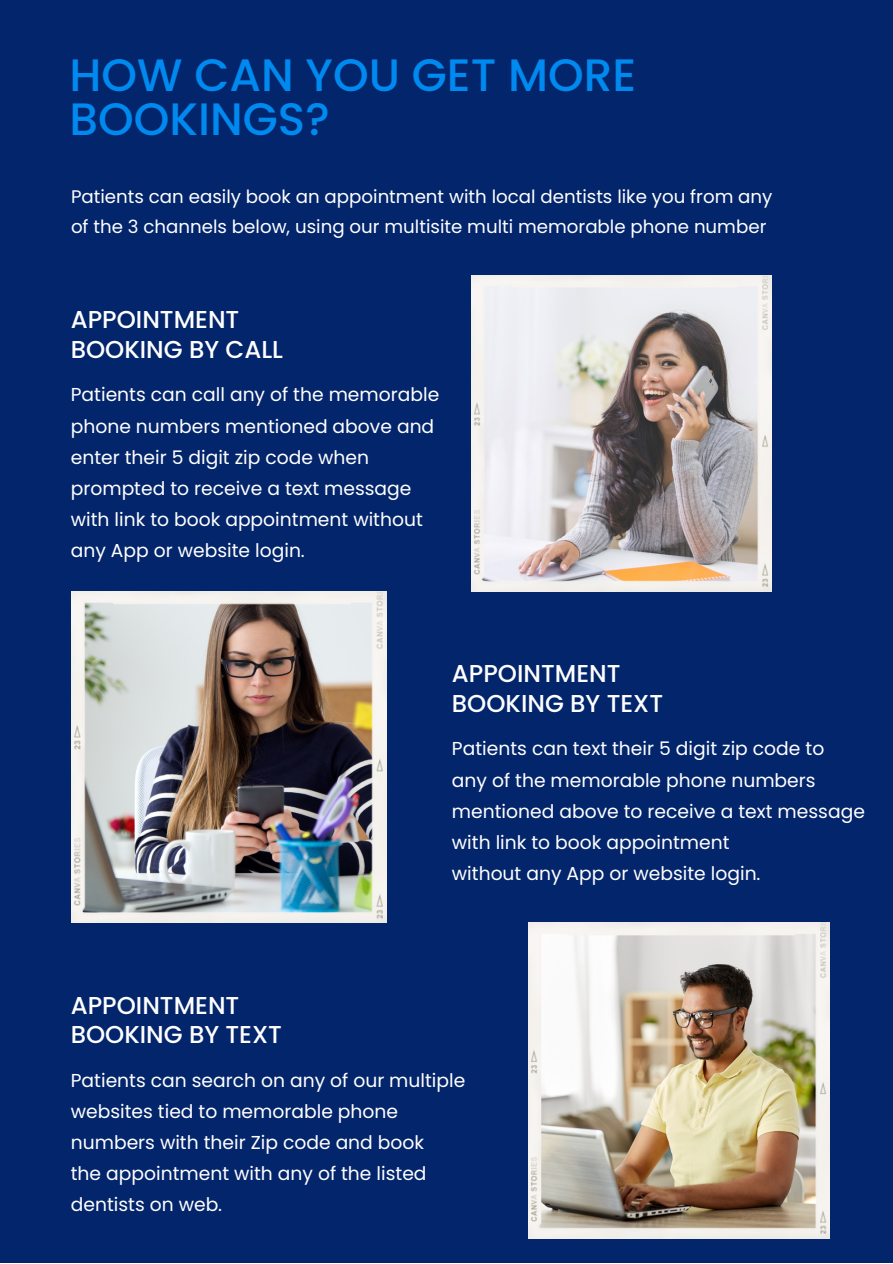
<style>
.page{position:relative;width:893px;height:1264px;background:#fff}
.page>*{position:absolute;margin:0;border:0;box-sizing:border-box;transform-origin:0 0}
.t1{font:500 45.45px/43.8px "Poppins";color:#0089ef}
.t2{font:500 24.45px "Poppins";color:#fff}
.t3{font:18.75px "Poppins";color:#fff}
.t4{font:18.15px "Poppins";color:#fff}
</style>
<div class="page">
<div style="left:0;top:0;width:892px;height:1262px;background:#03256c"></div>
<img style="left:471px;top:276px;width:300px;height:315px">
<img style="left:529px;top:922px;width:300px;height:316px">
<img style="left:72px;top:591px;width:314px;height:331px">
<p class="t1" style="left:70px;top:53px;width:568px">HOW CAN YOU GET MORE<br>BOOKINGS?</p>
<p class="t4" style="left:71px;top:184px;width:703px">Patients can easily book an appointment with local dentists like you from any</p>
<p class="t4" style="left:71px;top:214px;width:697px">of the 3 channels below, using our multisite multi memorable phone number</p>
<p class="t2" style="left:71px;top:303px;width:170px">APPOINTMENT</p>
<p class="t2" style="left:71px;top:332px;width:214px">BOOKING BY CALL</p>
<p class="t3" style="left:71px;top:382px;width:370px">Patients can call any of the memorable</p>
<p class="t3" style="left:71px;top:413px;width:365px">phone numbers mentioned above and</p>
<p class="t3" style="left:71px;top:444px;width:300px">enter their 5 digit zip code when</p>
<p class="t3" style="left:71px;top:475px;width:342px">prompted to receive a text message</p>
<p class="t3" style="left:71px;top:506px;width:353px">with link to book appointment without</p>
<p class="t3" style="left:71px;top:537px;width:235px">any App or website login.</p>
<p class="t2" style="left:452px;top:656px;width:170px">APPOINTMENT</p>
<p class="t2" style="left:452px;top:685px;width:213px">BOOKING BY TEXT</p>
<p class="t3" style="left:452px;top:735px;width:374px">Patients can text their 5 digit zip code to</p>
<p class="t3" style="left:452px;top:766px;width:365px">any of the memorable phone numbers</p>
<p class="t3" style="left:452px;top:798px;width:414px">mentioned above to receive a text message</p>
<p class="t3" style="left:452px;top:829px;width:279px">with link to book appointment</p>
<p class="t3" style="left:452px;top:860px;width:310px">without any App or website login.</p>
<p class="t2" style="left:71px;top:987px;width:170px">APPOINTMENT</p>
<p class="t2" style="left:71px;top:1017px;width:213px">BOOKING BY TEXT</p>
<p class="t3" style="left:71px;top:1066px;width:396px">Patients can search on any of our multiple</p>
<p class="t3" style="left:71px;top:1098px;width:329px">websites tied to memorable phone</p>
<p class="t3" style="left:71px;top:1129px;width:355px">numbers with their Zip code and book</p>
<p class="t3" style="left:71px;top:1160px;width:357px">the appointment with any of the listed</p>
<p class="t3" style="left:71px;top:1191px;width:153px">dentists on web.</p>
</div>
